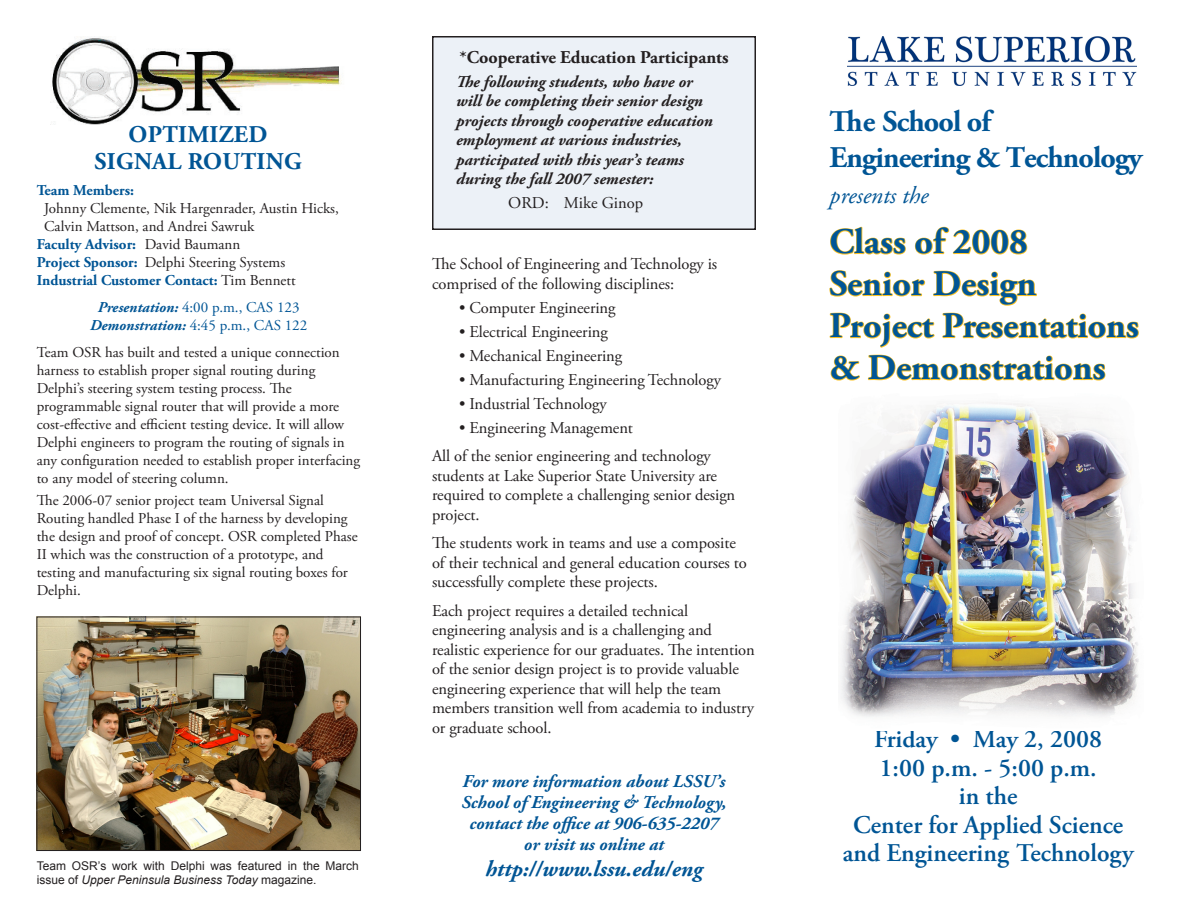
<style>
.page{position:relative;width:1188px;height:918px;background:#fff}
.page>*{position:absolute;margin:0;border:0;box-sizing:border-box;transform-origin:0 0}
.t1{font:700 36px "Adobe Garamond Pro";color:#005595}
.t2{font:700 30px "Adobe Garamond Pro";letter-spacing:-.03em;color:#005595}
.t3{font:600 25.5px "Adobe Garamond Pro";color:#005595}
.t4{font:700 24px "Adobe Garamond Pro";letter-spacing:.015em;color:#005595}
.t5{font:italic 24px "Adobe Garamond Pro";color:#005595}
.t6{font:italic 700 22.5px "Adobe Garamond Pro";color:#005595}
.t7{font:italic 700 18px/21px "Adobe Garamond Pro";color:#005595}
.t8{font:700 18px "Adobe Garamond Pro";color:#231f20}
.t9{font:16.5px/19.5px "Adobe Garamond Pro";letter-spacing:-.005em;color:#231f20}
.t10{font:italic 700 16.5px/19.5px "Adobe Garamond Pro";color:#231f20}
.t11{font:15px/18px "Adobe Garamond Pro";color:#231f20}
.t12{font:700 15px "Adobe Garamond Pro";color:#005595}
.t13{font:15px "Adobe Garamond Pro";color:#005595}
.t14{font:12px/14.4px "Arial";color:#231f20}
.s1{font-weight:400;color:#231f20}
.s2{font-weight:700;color:#005595}
.s3{font-weight:700;font-style:italic}
.s4{font-style:italic}
</style>
<div class="page">
<div style="left:433px;top:37px;width:322px;height:192px;background:#ecf1f7"></div>
<div style="left:432px;top:36px;width:324px;height:194px;border:2px solid #231f20"></div>
<svg style="left:830px;top:226px;width:76px;height:29px"></svg>
<svg style="left:914px;top:226px;width:114px;height:29px"></svg>
<svg style="left:829px;top:270px;width:97px;height:27px"></svg>
<svg style="left:933px;top:270px;width:104px;height:36px"></svg>
<svg style="left:829px;top:312px;width:310px;height:69px"></svg>
<img style="left:841px;top:402px;width:298px;height:315px">
<img style="left:848px;top:36px;width:288px;height:50px">
<img style="left:50px;top:36px;width:292px;height:88px">
<img style="left:39px;top:619px;width:320px;height:230px">
<div style="left:37px;top:617px;width:324px;height:234px;border:1px solid #231f20"></div>
<p class="t4" style="left:128px;top:120px;width:141px">OPTIMIZED</p>
<p class="t4" style="left:94px;top:147px;width:209px">SIGNAL ROUTING</p>
<p class="t12" style="left:37px;top:181px;width:99px">Team Members:</p>
<p class="t11" style="left:44px;top:200px;width:296px">Johnny Clemente, Nik Hargenrader, Austin Hicks,<br>Calvin Mattson, and Andrei Sawruk</p>
<p class="t12" style="left:37px;top:235px;width:205px">Faculty Advisor: <span class="s1">David Baumann</span></p>
<p class="t11" style="left:37px;top:254px;width:250px"><span class="s2">Project Sponsor:</span> Delphi Steering Systems</p>
<p class="t12" style="left:37px;top:271px;width:261px">Industrial Customer Contact: <span class="s1">Tim Bennett</span></p>
<p class="t13" style="left:98px;top:298px;width:203px"><span class="s3">Presentation:</span> 4:00 p.m., CAS 123</p>
<p class="t13" style="left:90px;top:316px;width:219px"><span class="s3">Demonstration:</span> 4:45 p.m., CAS 122</p>
<p class="t11" style="left:37px;top:344px;width:325px">Team OSR has built and tested a unique connection harness to establish proper signal routing during Delphi’s steering system testing process. The programmable signal router that will provide a more cost-effective and efficient testing device. It will allow Delphi engineers to program the routing of signals in any configuration needed to establish proper interfacing to any model of steering column.</p>
<p class="t11" style="left:37px;top:492px;width:322px">The 2006-07 senior project team Universal Signal Routing handled Phase I of the harness by developing the design and proof of concept. OSR completed Phase II which was the construction of a prototype, and testing and manufacturing six signal routing boxes for Delphi.</p>
<p class="t14" style="left:37px;top:858px;width:324px">Team OSR’s work with Delphi was featured in the March issue of <span class="s4">Upper Peninsula Business Today</span> magazine.</p>
<p class="t8" style="left:460px;top:46px;width:270px">*Cooperative Education Participants</p>
<p class="t10" style="left:456px;top:72px;width:258px">The following students, who have or will be completing their senior design projects through cooperative education employment at various industries, participated with this year’s teams during the fall 2007 semester:</p>
<p class="t9" style="left:508px;top:194px;width:136px">ORD: Mike Ginop</p>
<p class="t9" style="left:432px;top:255px;width:287px">The School of Engineering and Technology is comprised of the following disciplines:</p>
<p class="t9" style="left:459px;top:298px;width:158px">• Computer Engineering</p>
<p class="t9" style="left:459px;top:322px;width:150px">• Electrical Engineering</p>
<p class="t9" style="left:459px;top:346px;width:165px">• Mechanical Engineering</p>
<p class="t9" style="left:459px;top:370px;width:264px">• Manufacturing Engineering Technology</p>
<p class="t9" style="left:459px;top:394px;width:149px">• Industrial Technology</p>
<p class="t9" style="left:459px;top:418px;width:176px">• Engineering Management</p>
<p class="t9" style="left:432px;top:447px;width:305px">All of the senior engineering and technology students at Lake Superior State University are required to complete a challenging senior design project.</p>
<p class="t9" style="left:432px;top:534px;width:316px">The students work in teams and use a composite of their technical and general education courses to successfully complete these projects.</p>
<p class="t9" style="left:432px;top:601px;width:324px">Each project requires a detailed technical engineering analysis and is a challenging and realistic experience for our graduates. The intention of the senior design project is to provide valuable engineering experience that will help the team members transition well from academia to industry or graduate school.</p>
<p class="t7" style="left:461px;top:771px;width:267px">For more information about LSSU’s<br>School of Engineering &amp; Technology,</p>
<p class="t7" style="left:469px;top:813px;width:251px">contact the office at 906-635-2207</p>
<p class="t7" style="left:524px;top:834px;width:142px">or visit us online at</p>
<p class="t6" style="left:485px;top:855px;width:219px">http://www.lssu.edu/eng</p>
<p class="t2" style="left:830px;top:104px;width:163px">The School of</p>
<p class="t2" style="left:830px;top:140px;width:315px">Engineering &amp; Technology</p>
<p class="t5" style="left:830px;top:181px;width:100px">presents the</p>
<p class="t1" style="left:829px;top:221px;width:200px">Class of 2008</p>
<p class="t1" style="left:829px;top:263px;width:209px">Senior Design</p>
<p class="t1" style="left:829px;top:305px;width:311px">Project Presentations</p>
<p class="t1" style="left:829px;top:347px;width:278px">&amp; Demonstrations</p>
<p class="t3" style="left:874px;top:725px;width:229px">Friday • May 2, 2008</p>
<p class="t3" style="left:880px;top:753px;width:219px">1:00 p.m. - 5:00 p.m.</p>
<p class="t3" style="left:959px;top:782px;width:60px">in the</p>
<p class="t3" style="left:853px;top:810px;width:272px">Center for Applied Science</p>
<p class="t3" style="left:843px;top:839px;width:292px">and Engineering Technology</p>
</div>
